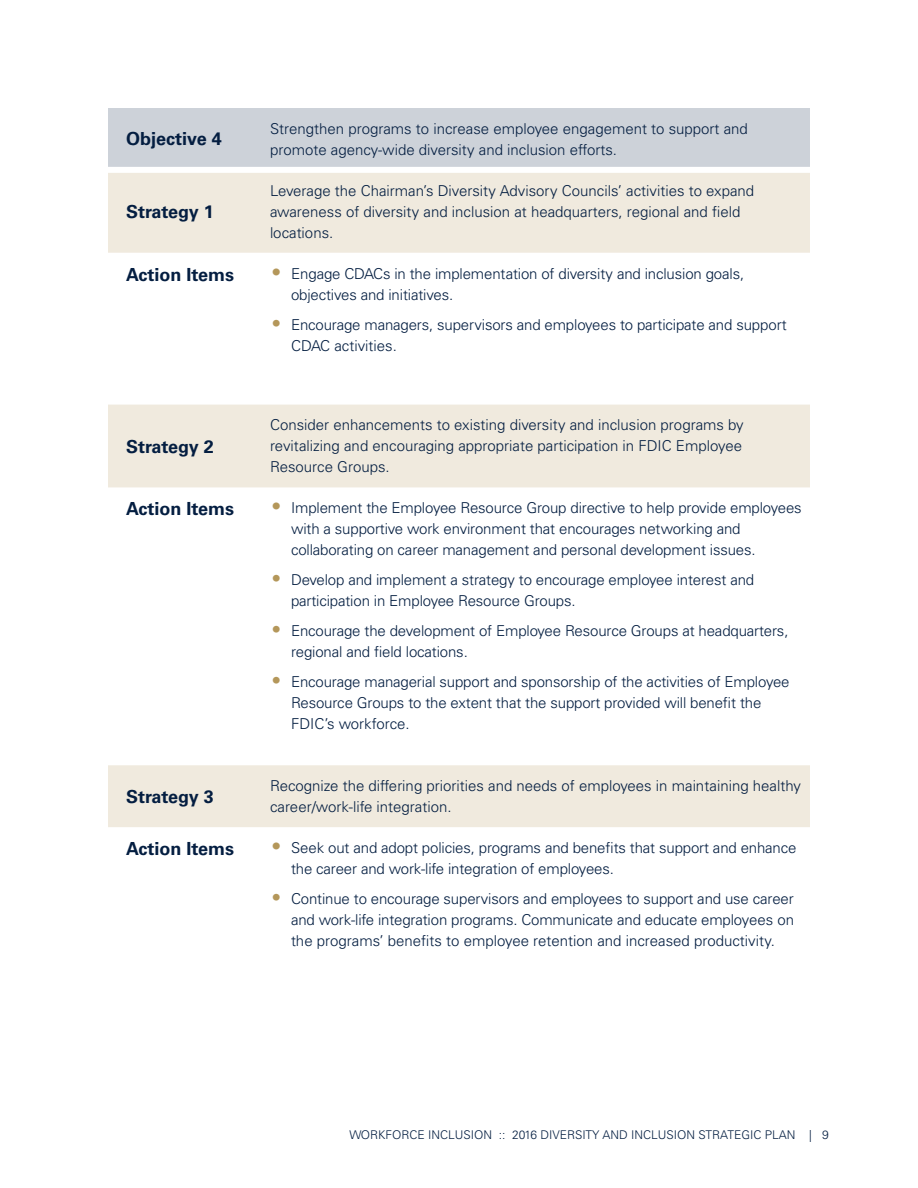
<style>
.page{position:relative;width:918px;height:1188px;background:#fff}
.page>*{position:absolute;margin:0;border:0;box-sizing:border-box;transform-origin:0 0}
.t1{font:700 18px "Univers LT Std";color:#041e41}
.t2{font:300 15px/21px "Univers LT Std";letter-spacing:-.01em;color:#041e41}
.t3{font:300 12px "Univers LT Std";color:#041e41}
.s1{font-size:19.5px;color:#b4975a}
.s2{font-family:"Frutiger LT Std";font-size:19.5px;color:#b4975a}
</style>
<div class="page">
<div style="left:108px;top:108px;width:702px;height:59px;background:#cdd2d9"></div>
<svg style="left:108px;top:173px;width:702px;height:654px"></svg>
<p class="t1" style="left:126px;top:129px;width:97px">Objective 4</p>
<p class="t2" style="left:270px;top:118px;width:479px">Strengthen programs to increase employee engagement to support and promote agency-wide diversity and inclusion efforts.</p>
<p class="t1" style="left:126px;top:201px;width:89px">Strategy 1</p>
<p class="t2" style="left:270px;top:180px;width:486px">Leverage the Chairman’s Diversity Advisory Councils’ activities to expand awareness of diversity and inclusion at headquarters, regional and field locations.</p>
<p class="t1" style="left:126px;top:264px;width:110px">Action Items</p>
<p class="t2" style="left:291px;top:263px;width:455px;text-indent:-20px"><span class="s1">•</span> Engage CDACs in the implementation of diversity and inclusion goals, objectives and initiatives.</p>
<p class="t2" style="left:291px;top:314px;width:497px;text-indent:-20px"><span class="s2">•</span> Encourage managers, supervisors and employees to participate and support<br>CDAC activities.</p>
<p class="t1" style="left:126px;top:436px;width:89px">Strategy 2</p>
<p class="t2" style="left:270px;top:415px;width:475px;text-align:justify">Consider enhancements to existing diversity and inclusion programs by revitalizing and encouraging appropriate participation in FDIC Employee Resource Groups.</p>
<p class="t1" style="left:126px;top:499px;width:110px">Action Items</p>
<p class="t2" style="left:291px;top:497px;width:512px;text-indent:-20px"><span class="s1">•</span> Implement the Employee Resource Group directive to help provide employees with a supportive work environment that encourages networking and collaborating on career management and personal development issues.</p>
<p class="t2" style="left:291px;top:569px;width:465px;text-indent:-20px"><span class="s2">•</span> Develop and implement a strategy to encourage employee interest and participation in Employee Resource Groups.</p>
<p class="t2" style="left:291px;top:620px;width:499px;text-indent:-20px"><span class="s2">•</span> Encourage the development of Employee Resource Groups at headquarters, regional and field locations.</p>
<p class="t2" style="left:291px;top:671px;width:500px;text-indent:-20px"><span class="s2">•</span> Encourage managerial support and sponsorship of the activities of Employee<br>Resource Groups to the extent that the support provided will benefit the<br>FDIC’s workforce.</p>
<p class="t1" style="left:126px;top:786px;width:89px">Strategy 3</p>
<p class="t2" style="left:270px;top:775px;width:533px">Recognize the differing priorities and needs of employees in maintaining healthy career/work-life integration.</p>
<p class="t1" style="left:126px;top:838px;width:110px">Action Items</p>
<p class="t2" style="left:291px;top:837px;width:507px;text-indent:-20px"><span class="s1">•</span> Seek out and adopt policies, programs and benefits that support and enhance the career and work-life integration of employees.</p>
<p class="t2" style="left:291px;top:888px;width:505px;text-align:justify;text-indent:-20px"><span class="s2">•</span> Continue to encourage supervisors and employees to support and use career and work-life integration programs. Communicate and educate employees on the programs’ benefits to employee retention and increased productivity.</p>
<p class="t3" style="left:350px;top:1128px;width:481px">WORKFORCE INCLUSION :: 2016 DIVERSITY AND INCLUSION STRATEGIC PLAN | 9</p>
</div>
